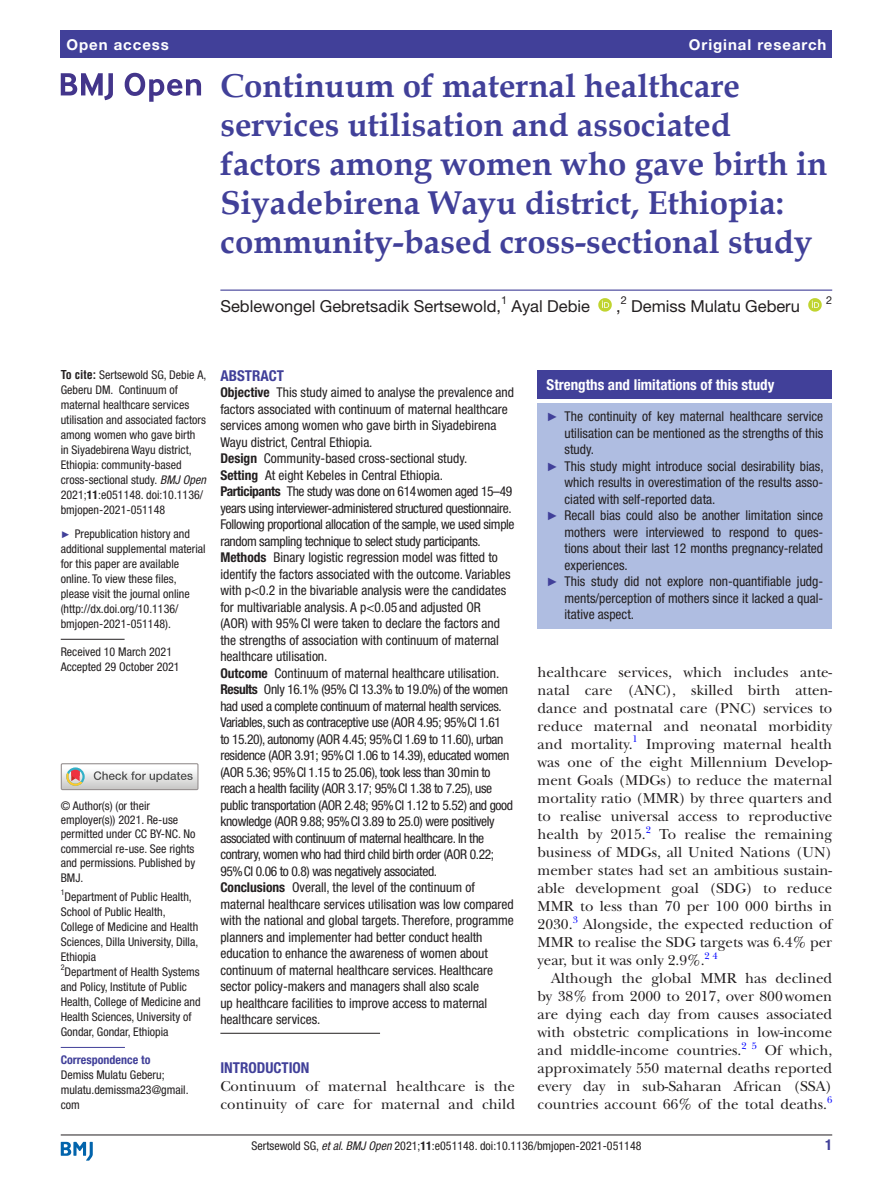
<style>
.page{position:relative;width:893px;height:1191px;background:#fff}
.page>*{position:absolute;margin:0;border:0;box-sizing:border-box;transform-origin:0 0}
.t1{font:700 33px/39px "Book Antiqua";color:#414099}
.t2{font:16.5px "Helvetica Neue LT Std";color:#231f20}
.t3{font:15px/18px "New Baskerville";color:#231f20;text-align:justify}
.t4{font:700 condensed 15px "Helvetica Neue LT Std";color:#fff}
.t5{font:700 15px "Helvetica Neue LT Std";letter-spacing:.065em;color:#fff}
.t6{font:700 condensed 15px "Helvetica Neue LT Std";color:#414099}
.t7{font:condensed 13.5px/16.5px "Helvetica Neue LT Std";color:#231f20}
.t8{font:condensed 12px/15px "Helvetica Neue LT Std";color:#231f20}
.t9{font:700 condensed 12px "Helvetica Neue LT Std";color:#414099}
.t10{font:10.95px "Helvetica Neue LT Std";color:#231f20}
.t11{font:9.9px "New Baskerville";color:#00f}
.t12{font:condensed 7.95px "Helvetica Neue LT Std";color:#231f20}
.s1{font-family:"Helvetica LT Std";font-weight:700}
.s2{font-style:italic}
.s3{font-weight:700}
.s4{font-family:"Arial";font-stretch:normal;font-size:9.75px;color:#414099}
.s5{font-family:"Arial";font-stretch:normal;font-size:12px;color:#414099}
</style>
<div class="page">
<hr style="left:61px;top:1134px;width:771px;height:1px;background:#231f20">
<svg style="left:61px;top:1141px;width:32px;height:19px"></svg>
<div style="left:61px;top:31px;width:771px;height:27px;background:#414099"></div>
<hr style="left:220px;top:289px;width:612px;height:2px;background:#414099">
<svg style="left:598px;top:298px;width:14px;height:14px"></svg>
<svg style="left:808px;top:298px;width:14px;height:14px"></svg>
<hr style="left:61px;top:639px;width:64px;height:1px;background:#231f20">
<hr style="left:61px;top:1047px;width:64px;height:1px;background:#414099">
<svg style="left:61px;top:73px;width:52px;height:27px"></svg>
<svg style="left:125px;top:73px;width:76px;height:29px"></svg>
<div style="left:61px;top:763px;width:138px;height:27px;border:1px solid #969090"></div>
<svg style="left:61px;top:763px;width:137px;height:26px"></svg>
<hr style="left:220px;top:1033px;width:160px;height:1px;background:#231f20">
<div style="left:538px;top:370px;width:294px;height:29px;background:#414099"></div>
<div style="left:538px;top:403px;width:294px;height:225px;background:#afbde1"></div>
<p class="t5" style="left:66px;top:35px;width:104px">Open access</p>
<p class="t5" style="left:689px;top:35px;width:139px">Original research</p>
<h1 class="t1" style="left:220px;top:66px;width:608px">Continuum of maternal healthcare services utilisation and associated factors among women who gave birth in Siyadebirena Wayu district, Ethiopia: community-based cross-sectional study</h1>
<p class="t2" style="left:220px;top:296px;width:282px">Seblewongel Gebretsadik Sertsewold,</p>
<p class="t10" style="left:501px;top:294px;width:8px">1</p>
<p class="t2" style="left:512px;top:296px;width:80px">Ayal Debie</p>
<p class="t2" style="left:616px;top:296px;width:6px">,</p>
<p class="t10" style="left:621px;top:294px;width:8px">2</p>
<p class="t2" style="left:631px;top:296px;width:170px">Demiss Mulatu Geberu</p>
<p class="t10" style="left:826px;top:294px;width:8px">2</p>
<p class="t8" style="left:61px;top:367px;width:147px"><span class="s1">To cite:</span> Sertsewold SG, Debie A,<br>Geberu DM. Continuum of maternal healthcare services utilisation and associated factors among women who gave birth in Siyadebirena Wayu district,<br>Ethiopia: community-based cross-sectional study. <span class="s2">BMJ Open<br></span>2021;<span class="s3">11</span>:e051148. doi:10.1136/ bmjopen-2021-051148</p>
<p class="t8" style="left:61px;top:526px;width:146px"><span class="s4">►</span> Prepublication history and additional supplemental material for this paper are available online. To view these files, please visit the journal online (http://dx.doi.org/10.1136/ bmjopen-2021-051148).</p>
<p class="t8" style="left:61px;top:644px;width:120px">Received 10 March 2021<br>Accepted 29 October 2021</p>
<p class="t8" style="left:61px;top:798px;width:136px;line-height:14.4px">© Author(s) (or their employer(s)) 2021. Re-use permitted under CC BY-NC. No commercial re-use. See rights and permissions. Published by<br>BMJ.</p>
<p class="t12" style="left:61px;top:888px;width:5px">1</p>
<p class="t8" style="left:61px;top:889px;width:139px;text-indent:4px">Department of Public Health,<br>School of Public Health,<br>College of Medicine and Health<br>Sciences, Dilla University, Dilla,<br>Ethiopia</p>
<p class="t12" style="left:61px;top:963px;width:5px">2</p>
<p class="t8" style="left:61px;top:964px;width:141px;text-indent:4px">Department of Health Systems and Policy, Institute of Public<br>Health, College of Medicine and<br>Health Sciences, University of<br>Gondar, Gondar, Ethiopia</p>
<p class="t9" style="left:61px;top:1052px;width:91px">Correspondence to</p>
<p class="t8" style="left:61px;top:1067px;width:129px">Demiss Mulatu Geberu; mulatu.demissma23@gmail. com</p>
<p class="t6" style="left:220px;top:366px;width:65px">ABSTRACT</p>
<p class="t7" style="left:220px;top:384px;width:296px"><span class="s3">Objective</span> This study aimed to analyse the prevalence and factors associated with continuum of maternal healthcare services among women who gave birth in Siyadebirena Wayu district, Central Ethiopia.<br><span class="s3">Design</span> Community-based cross-sectional study.<br><span class="s3">Setting</span> At eight Kebeles in Central Ethiopia.<br><span class="s3">Participants</span> The study was done on 614women aged 15–49 years using interviewer-administered structured questionnaire.<br>Following proportional allocation of the sample, we used simple random sampling technique to select study participants.<br><span class="s3">Methods</span> Binary logistic regression model was fitted to identify the factors associated with the outcome. Variables with p&lt;0.2 in the bivariable analysis were the candidates for multivariable analysis. A p&lt;0.05 and adjusted OR<br>(AOR) with 95%CI were taken to declare the factors and the strengths of association with continuum of maternal healthcare utilisation.<br><span class="s3">Outcome</span> Continuum of maternal healthcare utilisation.<br><span class="s3">Results</span> Only 16.1% (95% CI 13.3% to 19.0%) of the women had used a complete continuum of maternal health services.<br>Variables, such as contraceptive use (AOR 4.95; 95%CI 1.61<br>to 15.20), autonomy (AOR 4.45; 95%CI 1.69 to 11.60), urban residence (AOR 3.91; 95%CI 1.06 to 14.39), educated women (AOR 5.36; 95%CI 1.15 to 25.06), took less than 30min to reach a health facility (AOR 3.17; 95%CI 1.38 to 7.25), use public transportation (AOR 2.48; 95%CI 1.12 to 5.52) and good knowledge (AOR 9.88; 95%CI 3.89 to 25.0) were positively associated with continuum of maternal healthcare. In the contrary, women who had third child birth order (AOR 0.22; 95%CI 0.06 to 0.8) was negatively associated.<br><span class="s3">Conclusions</span> Overall, the level of the continuum of maternal healthcare services utilisation was low compared with the national and global targets. Therefore, programme planners and implementer had better conduct health education to enhance the awareness of women about continuum of maternal healthcare services. Healthcare sector policy-makers and managers shall also scale<br>up healthcare facilities to improve access to maternal healthcare services.</p>
<p class="t6" style="left:220px;top:1059px;width:91px">INTRODUCTION</p>
<p class="t3" style="left:220px;top:1077px;width:296px">Continuum of maternal healthcare is the continuity of care for maternal and child</p>
<p class="t4" style="left:547px;top:375px;width:229px">Strengths and limitations of this study</p>
<p class="t7" style="left:547px;top:408px;width:278px"><span class="s5">►</span> The continuity of key maternal healthcare service</p>
<p class="t7" style="left:565px;top:425px;width:260px">utilisation can be mentioned as the strengths of this</p>
<p class="t7" style="left:565px;top:441px;width:31px">study.</p>
<p class="t7" style="left:547px;top:458px;width:279px"><span class="s5">►</span> This study might introduce social desirability bias,</p>
<p class="t7" style="left:565px;top:474px;width:260px">which results in overestimation of the results asso-</p>
<p class="t7" style="left:565px;top:491px;width:152px">ciated with self-reported data.</p>
<p class="t7" style="left:547px;top:507px;width:278px"><span class="s5">►</span> Recall bias could also be another limitation since</p>
<p class="t7" style="left:565px;top:524px;width:260px">mothers were interviewed to respond to ques-</p>
<p class="t7" style="left:565px;top:540px;width:260px">tions about their last 12 months pregnancy-related</p>
<p class="t7" style="left:565px;top:557px;width:65px">experiences.</p>
<p class="t7" style="left:547px;top:573px;width:278px"><span class="s5">►</span> This study did not explore non-quantifiable judg-</p>
<p class="t7" style="left:565px;top:590px;width:260px">ments/perception of mothers since it lacked a qual-</p>
<p class="t7" style="left:565px;top:606px;width:71px">itative aspect.</p>
<p class="t3" style="left:538px;top:663px;width:296px">healthcare services, which includes ante&shy;natal care (ANC), skilled birth atten&shy;dance and postnatal care (PNC) services to reduce maternal and neonatal morbidity and mortality.<sup>1</sup></p>
<p class="t3" style="left:538px;top:735px;width:296px;text-indent:109px">Improving maternal health was one of the eight Millennium Develop&shy;ment Goals (MDGs) to reduce the maternal mortality ratio (MMR) by three quarters and to realise universal access to reproductive health by 2015.</p>
<p class="t11" style="left:646px;top:823px;width:7px">2</p>
<p class="t3" style="left:538px;top:825px;width:296px;text-indent:122px">To realise the remaining business of MDGs, all United Nations (UN) member states had set an ambitious sustain&shy;able development goal (SDG) to reduce MMR to less than 70 per 100 000 births in 2030.</p>
<p class="t11" style="left:573px;top:913px;width:7px">3</p>
<p class="t3" style="left:538px;top:915px;width:296px;text-indent:46px">Alongside, the expected reduction of MMR to realise the SDG targets was 6.4% per year, but it was only 2.9%.</p>
<p class="t11" style="left:705px;top:949px;width:14px">2 4</p>
<p class="t3" style="left:538px;top:969px;width:296px;text-indent:14px">Although the global MMR has declined by 38% from 2000 to 2017, over 800women are dying each day from causes associated with obstetric complications in low-income and middle-income countries.<sup>2</sup> <sup>5</sup></p>
<p class="t3" style="left:538px;top:1041px;width:296px;text-indent:227px">Of which, approximately 550 maternal deaths reported every day in sub-Saharan African (SSA) countries account 66% of the total deaths.</p>
<p class="t11" style="left:827px;top:1093px;width:7px">6</p>
<p class="t8" style="left:251px;top:1137px;width:392px">Sertsewold SG, <span class="s2">et al</span>. <span class="s2">BMJ Open</span> 2021;<span class="s3">11</span>:e051148. doi:10.1136/bmjopen-2021-051148</p>
<p class="t6" style="left:825px;top:1135px;width:9px">1</p>
</div>
